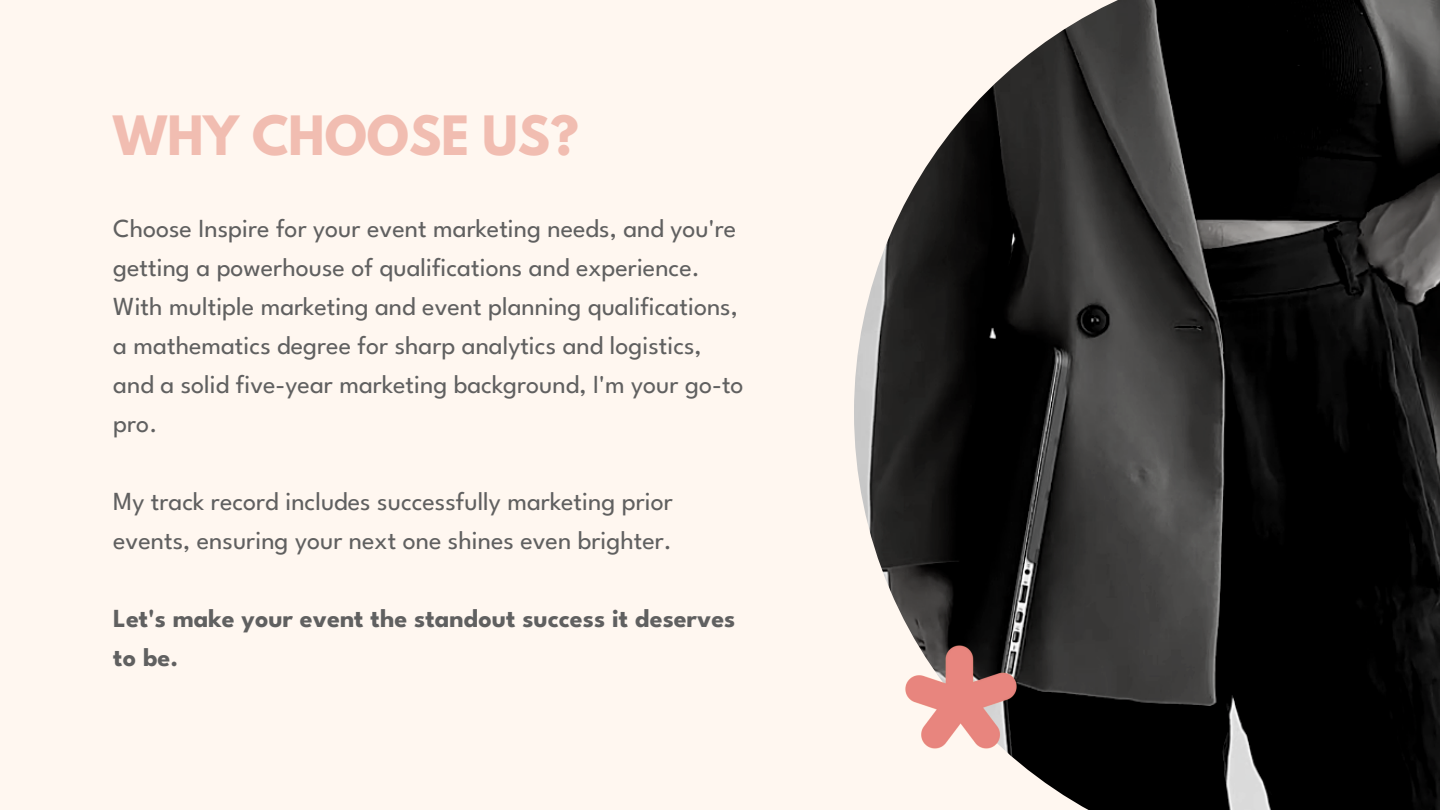
<style>
.page{position:relative;width:1440px;height:810px;background:#fff7f0}
.page>*{position:absolute;margin:0;border:0;box-sizing:border-box;transform-origin:0 0}
.t1{font:700 48px "League Spartan";color:#f1bdb1}
.t2{font:26px/39px "League Spartan";color:#606060}
.t3{font:700 26px/39px "League Spartan";color:#606060}
</style>
<div class="page">
<img style="left:854px;top:0;width:586px;height:810px">
<img style="left:894px;top:630px;width:135px;height:135px">
<p class="t1" style="left:113px;top:112px;width:467px">WHY CHOOSE US?</p>
<p class="t2" style="left:113px;top:212px;width:632px">Choose Inspire for your event marketing needs, and you're getting a powerhouse of qualifications and experience.<br>With multiple marketing and event planning qualifications, a mathematics degree for sharp analytics and logistics, and a solid five-year marketing background, I'm your go-to pro.</p>
<p class="t2" style="left:113px;top:485px;width:561px">My track record includes successfully marketing prior events, ensuring your next one shines even brighter.</p>
<p class="t3" style="left:113px;top:602px;width:624px">Let's make your event the standout success it deserves to be.</p>
</div>
